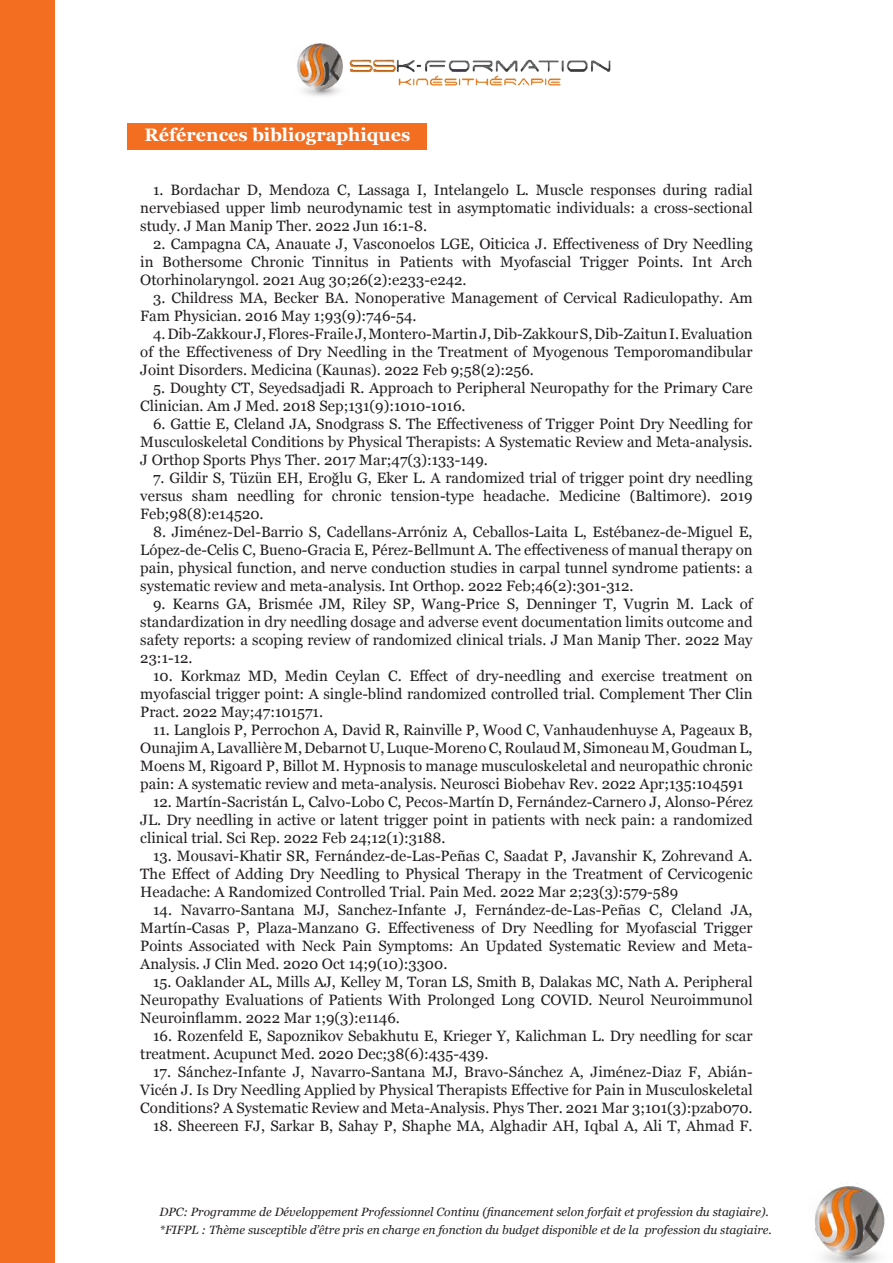
<style>
.page{position:relative;width:893px;height:1263px;background:#fff}
.page>*{position:absolute;margin:0;border:0;box-sizing:border-box;transform-origin:0 0}
.t1{font:700 18px "Georgia";color:#fff}
.t2{font:15px/18px "Georgia";color:#231f20;text-align:justify}
.t3{font:italic 12px/18px "Georgia";color:#231f20}
</style>
<div class="page">
<div style="left:0;top:0;width:54px;height:1263px;background:#f36e21"></div>
<img style="left:815px;top:1183px;width:70px;height:80px">
<img style="left:297px;top:43px;width:314px;height:53px">
<div style="left:128px;top:123px;width:299px;height:26px;background:#f36e21"></div>
<p class="t1" style="left:145px;top:121px;width:267px">Références bibliographiques</p>
<p class="t2" style="left:140px;top:180px;width:614px;text-indent:13px">1. Bordachar D, Mendoza C, Lassaga I, Intelangelo L. Muscle responses during radial nervebiased upper limb neurodynamic test in asymptomatic individuals: a cross-sectional study. J Man Manip Ther. 2022 Jun 16:1-8.</p>
<p class="t2" style="left:140px;top:234px;width:614px;text-indent:13px">2. Campagna CA, Anauate J, Vasconoelos LGE, Oiticica J. Effectiveness of Dry Needling in Bothersome Chronic Tinnitus in Patients with Myofascial Trigger Points. Int Arch Otorhinolaryngol. 2021 Aug 30;26(2):e233-e242.</p>
<p class="t2" style="left:140px;top:288px;width:614px;text-indent:13px">3. Childress MA, Becker BA. Nonoperative Management of Cervical Radiculopathy. Am<br>Fam Physician. 2016 May 1;93(9):746-54.</p>
<p class="t2" style="left:140px;top:324px;width:614px;text-indent:13px">4. Dib-Zakkour J, Flores-Fraile J, Montero-Martin J, Dib-Zakkour S, Dib-Zaitun I. Evaluation of the Effectiveness of Dry Needling in the Treatment of Myogenous Temporomandibular Joint Disorders. Medicina (Kaunas). 2022 Feb 9;58(2):256.</p>
<p class="t2" style="left:140px;top:378px;width:614px;text-indent:13px">5. Doughty CT, Seyedsadjadi R. Approach to Peripheral Neuropathy for the Primary Care<br>Clinician. Am J Med. 2018 Sep;131(9):1010-1016.</p>
<p class="t2" style="left:140px;top:414px;width:614px;text-indent:13px">6. Gattie E, Cleland JA, Snodgrass S. The Effectiveness of Trigger Point Dry Needling for Musculoskeletal Conditions by Physical Therapists: A Systematic Review and Meta-analysis.<br>J Orthop Sports Phys Ther. 2017 Mar;47(3):133-149.</p>
<p class="t2" style="left:140px;top:468px;width:614px;text-indent:13px">7. Gildir S, Tüzün EH, Eroğlu G, Eker L. A randomized trial of trigger point dry needling versus sham needling for chronic tension-type headache. Medicine (Baltimore). 2019<br>Feb;98(8):e14520.</p>
<p class="t2" style="left:140px;top:522px;width:614px;text-indent:13px">8. Jiménez-Del-Barrio S, Cadellans-Arróniz A, Ceballos-Laita L, Estébanez-de-Miguel E, López-de-Celis C, Bueno-Gracia E, Pérez-Bellmunt A. The effectiveness of manual therapy on pain, physical function, and nerve conduction studies in carpal tunnel syndrome patients: a systematic review and meta-analysis. Int Orthop. 2022 Feb;46(2):301-312.</p>
<p class="t2" style="left:140px;top:594px;width:614px;text-indent:13px">9. Kearns GA, Brismée JM, Riley SP, Wang-Price S, Denninger T, Vugrin M. Lack of standardization in dry needling dosage and adverse event documentation limits outcome and safety reports: a scoping review of randomized clinical trials. J Man Manip Ther. 2022 May 23:1-12.</p>
<p class="t2" style="left:140px;top:666px;width:614px;text-indent:13px">10. Korkmaz MD, Medin Ceylan C. Effect of dry-needling and exercise treatment on myofascial trigger point: A single-blind randomized controlled trial. Complement Ther Clin Pract. 2022 May;47:101571.</p>
<p class="t2" style="left:140px;top:720px;width:614px;text-indent:13px">11. Langlois P, Perrochon A, David R, Rainville P, Wood C, Vanhaudenhuyse A, Pageaux B, Ounajim A, Lavallière M, Debarnot U, Luque-Moreno C, Roulaud M, Simoneau M, Goudman L, Moens M, Rigoard P, Billot M. Hypnosis to manage musculoskeletal and neuropathic chronic pain: A systematic review and meta-analysis. Neurosci Biobehav Rev. 2022 Apr;135:104591</p>
<p class="t2" style="left:140px;top:792px;width:614px;text-indent:13px">12. Martín-Sacristán L, Calvo-Lobo C, Pecos-Martín D, Fernández-Carnero J, Alonso-Pérez JL. Dry needling in active or latent trigger point in patients with neck pain: a randomized clinical trial. Sci Rep. 2022 Feb 24;12(1):3188.</p>
<p class="t2" style="left:140px;top:846px;width:614px;text-indent:13px">13. Mousavi-Khatir SR, Fernández-de-Las-Peñas C, Saadat P, Javanshir K, Zohrevand A.<br>The Effect of Adding Dry Needling to Physical Therapy in the Treatment of Cervicogenic Headache: A Randomized Controlled Trial. Pain Med. 2022 Mar 2;23(3):579-589</p>
<p class="t2" style="left:140px;top:900px;width:614px;text-indent:13px">14. Navarro-Santana MJ, Sanchez-Infante J, Fernández-de-Las-Peñas C, Cleland JA, Martín-Casas P, Plaza-Manzano G. Effectiveness of Dry Needling for Myofascial Trigger Points Associated with Neck Pain Symptoms: An Updated Systematic Review and Meta-Analysis. J Clin Med. 2020 Oct 14;9(10):3300.</p>
<p class="t2" style="left:140px;top:972px;width:614px;text-indent:13px">15. Oaklander AL, Mills AJ, Kelley M, Toran LS, Smith B, Dalakas MC, Nath A. Peripheral Neuropathy Evaluations of Patients With Prolonged Long COVID. Neurol Neuroimmunol Neuroinflamm. 2022 Mar 1;9(3):e1146.</p>
<p class="t2" style="left:140px;top:1026px;width:614px;text-indent:13px">16. Rozenfeld E, Sapoznikov Sebakhutu E, Krieger Y, Kalichman L. Dry needling for scar treatment. Acupunct Med. 2020 Dec;38(6):435-439.</p>
<p class="t2" style="left:140px;top:1062px;width:614px;text-indent:13px">17. Sánchez-Infante J, Navarro-Santana MJ, Bravo-Sánchez A, Jiménez-Diaz F, Abián-Vicén J. Is Dry Needling Applied by Physical Therapists Effective for Pain in Musculoskeletal Conditions? A Systematic Review and Meta-Analysis. Phys Ther. 2021 Mar 3;101(3):pzab070.</p>
<p class="t2" style="left:153px;top:1116px;width:601px">18. Sheereen FJ, Sarkar B, Sahay P, Shaphe MA, Alghadir AH, Iqbal A, Ali T, Ahmad F.</p>
<p class="t3" style="left:159px;top:1202px;width:614px">DPC: Programme de Développement Professionnel Continu (financement selon forfait et profession du stagiaire). *FIFPL : Thème susceptible d’être pris en charge en fonction du budget disponible et de la profession du stagiaire.</p>
</div>
